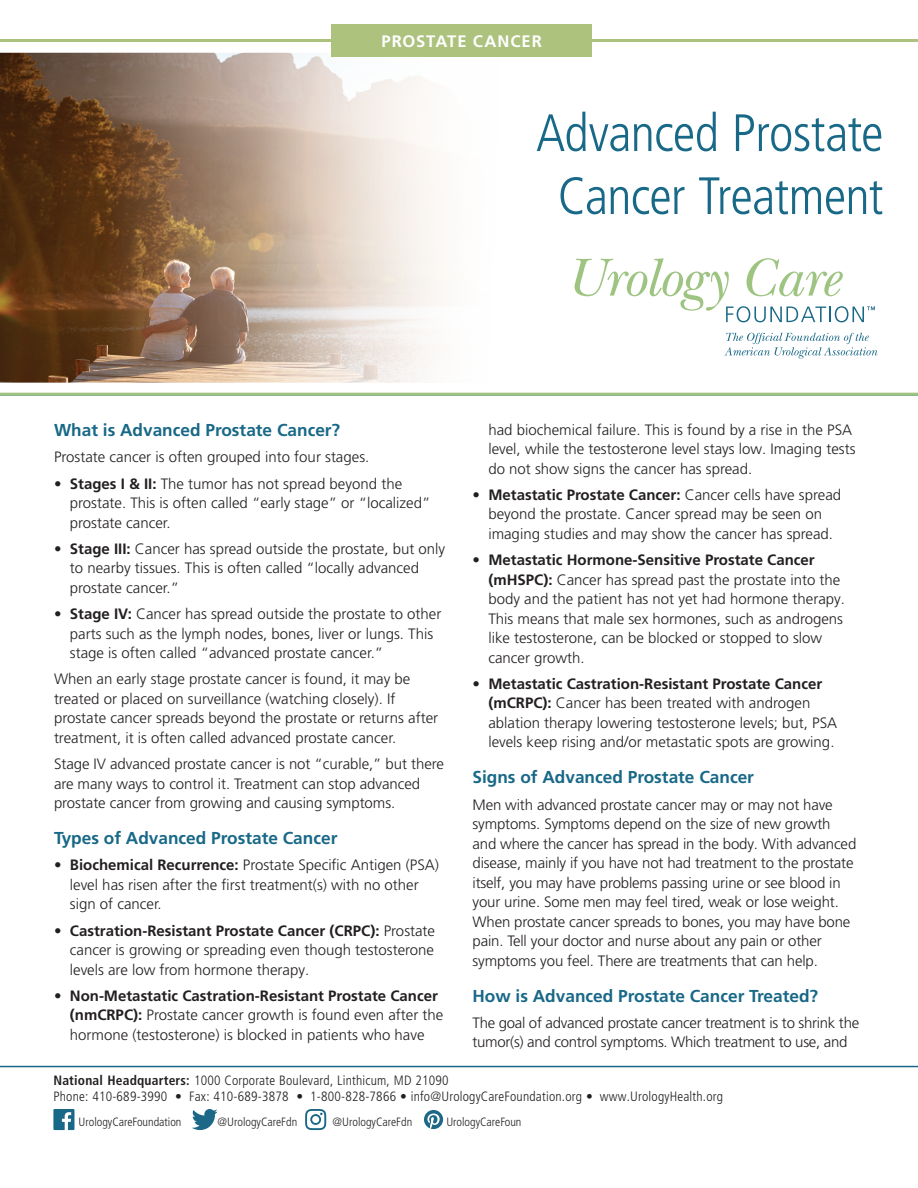
<style>
.page{position:relative;width:918px;height:1188px;background:#fff}
.page>*{position:absolute;margin:0;border:0;box-sizing:border-box;transform-origin:0 0}
.t1{font:300 condensed 52.5px/63px "Frutiger LT Pro";letter-spacing:-.015em;color:#186887;text-align:center}
.Subhead1{font:700 17.25px "Frutiger LT Pro";color:#186887}
.t2{font:700 16.65px "Frutiger LT Pro";letter-spacing:.055em;color:#fff}
.Body1{font:300 15px/19.5px "Frutiger LT Pro";color:#231f20}
.Body1-2{font:300 15px/19.5px "Frutiger LT Pro";letter-spacing:-.02em;color:#231f20}
.Address_Info{font:300 condensed 13.5px "Frutiger LT Pro";letter-spacing:.015em;color:#231f20}
.Body_Copy_Sans{font:300 condensed 12px "Frutiger LT Pro";color:#231f20}
.s1{font-weight:700}
</style>
<div class="page">
<img style="left:0;top:52px;width:442px;height:331px">
<hr style="left:0;top:393px;width:918px;height:3px;background:#9ec482">
<hr style="left:0;top:39px;width:918px;height:3px;background:#acc27d">
<div style="left:331px;top:24px;width:261px;height:33px;background:#acc27d"></div>
<svg style="left:725px;top:333px;width:153px;height:26px"></svg>
<svg style="left:575px;top:258px;width:300px;height:64px"></svg>
<hr style="left:0;top:1066px;width:918px;height:1px;background:#186887">
<svg style="left:53px;top:1109px;width:21px;height:21px"></svg>
<svg style="left:192px;top:1109px;width:26px;height:21px"></svg>
<svg style="left:305px;top:1109px;width:21px;height:21px"></svg>
<svg style="left:424px;top:1110px;width:19px;height:19px"></svg>
<p class="t2" style="left:382px;top:31px;width:162px">PROSTATE CANCER</p>
<p class="t1" style="left:536px;top:102px;width:349px">Advanced Prostate<br>Cancer Treatment</p>
<p class="Subhead1" style="left:54px;top:420px;width:288px">What is Advanced Prostate Cancer?</p>
<p class="Body1" style="left:54px;top:448px;width:317px">Prostate cancer is often grouped into four stages.</p>
<p class="Body1" style="left:70px;top:474px;width:362px;text-indent:-16px">• <span class="s1">Stages I &amp; II:</span> The tumor has not spread beyond the prostate. This is often called “early stage” or “localized” prostate cancer.</p>
<p class="Body1" style="left:70px;top:539px;width:377px;text-indent:-16px">• <span class="s1">Stage III:</span> Cancer has spread outside the prostate, but only to nearby tissues. This is often called “locally advanced prostate cancer.”</p>
<p class="Body1" style="left:70px;top:604px;width:373px;text-indent:-16px">• <span class="s1">Stage IV:</span> Cancer has spread outside the prostate to other parts such as the lymph nodes, bones, liver or lungs. This stage is often called “advanced prostate cancer.”</p>
<p class="Body1" style="left:54px;top:670px;width:386px">When an early stage prostate cancer is found, it may be treated or placed on surveillance (watching closely). If prostate cancer spreads beyond the prostate or returns after treatment, it is often called advanced prostate cancer.</p>
<p class="Body1" style="left:54px;top:754px;width:392px">Stage IV advanced prostate cancer is not “curable,” but there are many ways to control it. Treatment can stop advanced prostate cancer from growing and causing symptoms.</p>
<p class="Subhead1" style="left:54px;top:828px;width:285px">Types of Advanced Prostate Cancer</p>
<p class="Body1" style="left:70px;top:856px;width:371px;text-indent:-16px">• <span class="s1">Biochemical Recurrence:</span> Prostate Specific Antigen (PSA) level has risen after the first treatment(s) with no other sign of cancer.</p>
<p class="Body1" style="left:70px;top:921px;width:367px;text-align:justify;text-indent:-16px">• <span class="s1">Castration-Resistant Prostate Cancer (CRPC):</span> Prostate cancer is growing or spreading even though testosterone levels are low from hormone therapy.</p>
<p class="Body1" style="left:70px;top:986px;width:375px;text-indent:-16px">• <span class="s1">Non-Metastatic Castration-Resistant Prostate Cancer (nmCRPC):</span> Prostate cancer growth is found even after the hormone (testosterone) is blocked in patients who have</p>
<p class="Body1" style="left:488px;top:420px;width:369px">had biochemical failure. This is found by a rise in the PSA level, while the testosterone level stays low. Imaging tests do not show signs the cancer has spread.</p>
<p class="Body1" style="left:472px;top:485px;width:370px;text-align:center">• <span class="s1">Metastatic Prostate Cancer:</span> Cancer cells have spread beyond the prostate. Cancer spread may be seen on imaging studies and may show the cancer has spread.</p>
<p class="Body1" style="left:488px;top:550px;width:358px;text-indent:-16px">• <span class="s1">Metastatic Hormone-Sensitive Prostate Cancer (mHSPC):</span> Cancer has spread past the prostate into the body and the patient has not yet had hormone therapy.<br>This means that male sex hormones, such as androgens like testosterone, can be blocked or stopped to slow cancer growth.</p>
<p class="Body1" style="left:488px;top:674px;width:350px;text-indent:-16px">• <span class="s1">Metastatic Castration-Resistant Prostate Cancer (mCRPC):</span> Cancer has been treated with androgen ablation therapy lowering testosterone levels; but, PSA levels keep rising and/or metastatic spots are growing.</p>
<p class="Subhead1" style="left:472px;top:767px;width:283px">Signs of Advanced Prostate Cancer</p>
<p class="Body1" style="left:472px;top:795px;width:385px">Men with advanced prostate cancer may or may not have symptoms. Symptoms depend on the size of new growth and where the cancer has spread in the body. With advanced disease, mainly if you have not had treatment to the prostate itself, you may have problems passing urine or see blood in your urine. Some men may feel tired, weak or lose weight.<br>When prostate cancer spreads to bones, you may have bone pain. Tell your doctor and nurse about any pain or other symptoms you feel. There are treatments that can help.</p>
<p class="Subhead1" style="left:472px;top:985px;width:347px">How is Advanced Prostate Cancer Treated?</p>
<p class="Body1-2" style="left:472px;top:1013px;width:388px">The goal of advanced prostate cancer treatment is to shrink the tumor(s) and control symptoms. Which treatment to use, and</p>
<p class="Address_Info" style="left:53px;top:1072px;width:397px"><span class="s1">National Headquarters:</span> 1000 Corporate Boulevard, Linthicum, MD 21090</p>
<p class="Address_Info" style="left:53px;top:1089px;width:671px">Phone: 410-689-3990 • Fax: 410-689-3878 • 1-800-828-7866 • info@UrologyCareFoundation.org • www.UrologyHealth.org</p>
<p class="Body_Copy_Sans" style="left:79px;top:1115px;width:104px">UrologyCareFoundation</p>
<p class="Body_Copy_Sans" style="left:218px;top:1115px;width:81px">@UrologyCareFdn</p>
<p class="Body_Copy_Sans" style="left:333px;top:1115px;width:81px">@UrologyCareFdn</p>
<p class="Body_Copy_Sans" style="left:446px;top:1115px;width:77px">UrologyCareFoun</p>
</div>
